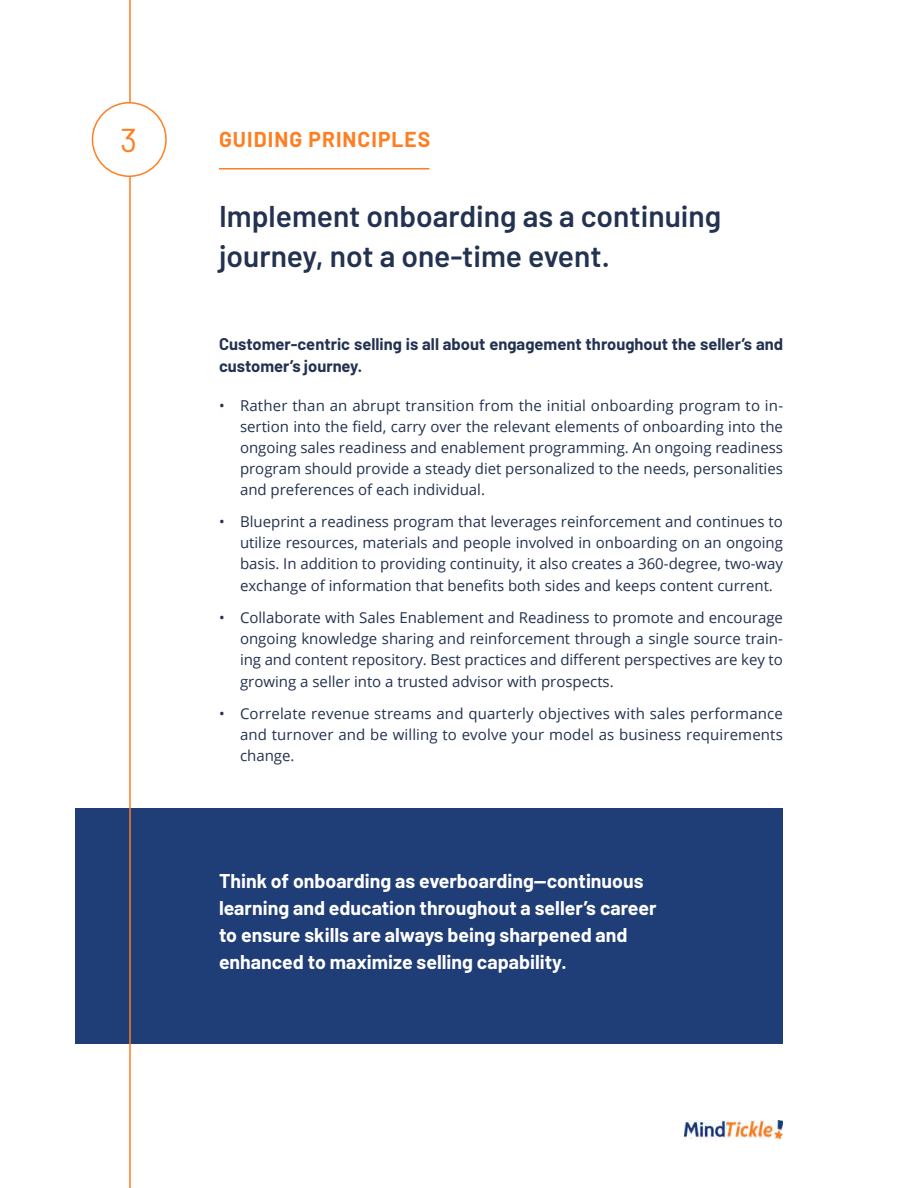
<style>
.page{position:relative;width:918px;height:1188px;background:#fff}
.page>*{position:absolute;margin:0;border:0;box-sizing:border-box;transform-origin:0 0}
.t1{font:33px "Barlow";color:#ff7e21}
.t2{font:600 30px/40.5px "Barlow";color:#233250}
.t3{font:700 21px "Barlow";letter-spacing:.05em;color:#ff7e21}
.t4{font:700 19.5px/27px "Barlow";color:#fff}
.t5{font:700 16.5px/22.5px "Barlow";color:#233250}
.t6{font:15px/21px "Open Sans";color:#233250;text-align:justify}
</style>
<div class="page">
<img style="left:684px;top:1120px;width:99px;height:18px">
<hr style="left:219px;top:168px;width:210px;height:2px;background:#ff7e21">
<div style="left:75px;top:808px;width:708px;height:236px;background:#1f3d76"></div>
<hr style="left:129px;top:0;width:2px;height:1188px;background:#ff7e21">
<div style="left:93px;top:103px;width:73px;height:73px;background:#fff;border-radius:50%"></div>
<div style="left:92px;top:102px;width:75px;height:75px;border:2px solid #ff7e21;border-radius:50%"></div>
<h1 class="t1" style="left:120px;top:116px;width:18px">3</h1>
<h3 class="t3" style="left:219px;top:124px;width:213px">GUIDING PRINCIPLES</h3>
<h2 class="t2" style="left:219px;top:193px;width:504px">Implement onboarding as a continuing journey, not a one-time event.</h2>
<p class="t5" style="left:219px;top:331px;width:566px">Customer-centric selling is all about engagement throughout the seller’s and customer’s journey.</p>
<p class="t6" style="left:240px;top:395px;width:545px;text-indent:-21px">• Rather than an abrupt transition from the initial onboarding program to in&shy;sertion into the field, carry over the relevant elements of onboarding into the ongoing sales readiness and enablement programming. An ongoing readiness program should provide a steady diet personalized to the needs, personalities and preferences of each individual.</p>
<p class="t6" style="left:240px;top:510px;width:545px;text-indent:-21px">• Blueprint a readiness program that leverages reinforcement and continues to utilize resources, materials and people involved in onboarding on an ongoing basis. In addition to providing continuity, it also creates a 360-degree, two-way</p>
<p class="t6" style="left:240px;top:575px;width:534px">exchange of information that benefits both sides and keeps content current.</p>
<p class="t6" style="left:240px;top:606px;width:545px;text-indent:-21px">• Collaborate with Sales Enablement and Readiness to promote and encourage ongoing knowledge sharing and reinforcement through a single source train&shy;ing and content repository. Best practices and different perspectives are key to</p>
<p class="t6" style="left:240px;top:671px;width:375px">growing a seller into a trusted advisor with prospects.</p>
<p class="t6" style="left:240px;top:702px;width:544px;text-indent:-21px">• Correlate revenue streams and quarterly objectives with sales performance and turnover and be willing to evolve your model as business requirements change.</p>
<h3 class="t4" style="left:219px;top:866px;width:439px">Think of onboarding as everboarding—continuous learning and education throughout a seller’s career to ensure skills are always being sharpened and enhanced to maximize selling capability.</h3>
</div>
